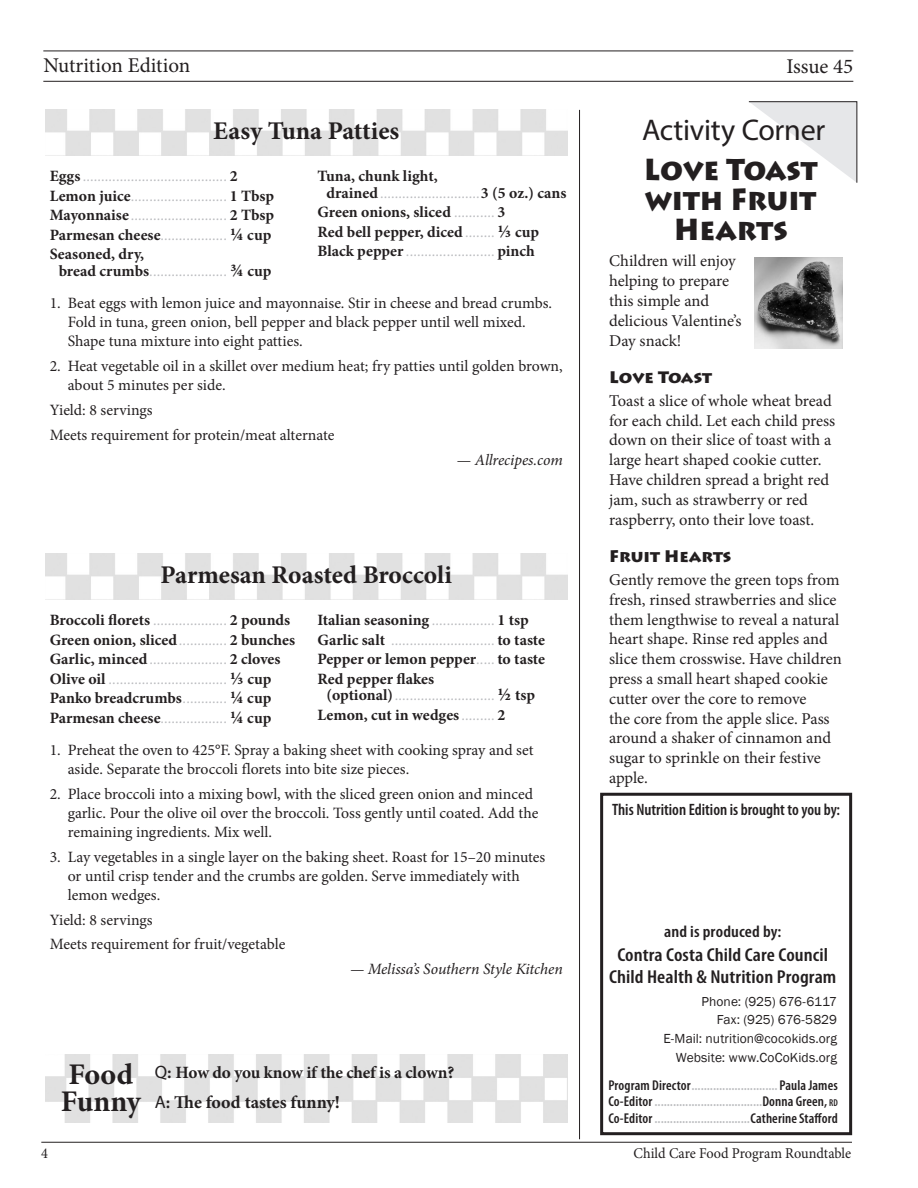
<style>
.page{position:relative;width:918px;height:1188px;background:#fff}
.page>*{position:absolute;margin:0;border:0;box-sizing:border-box;transform-origin:0 0}
.t1{font:900 30px/30px "Lithos Pro";color:#231f20;text-align:center;scale:.93 1}
.t2{font:30px "Myriad Pro";letter-spacing:-.01em;color:#231f20}
.t3{font:700 30px/27px "Minion Pro";color:#231f20}
._1_recip_hed{font:700 25.5px "Minion Pro";letter-spacing:-.005em;color:#231f20}
.t4{font:21px "Minion Pro";color:#231f20}
.t5{font:600 condensed 18.75px "Myriad Pro";letter-spacing:.005em;color:#231f20;scale:1.1 1}
.Food_Funny{font:700 18px "Minion Pro";color:#231f20}
.Food_Funny-2{font:700 17.25px "Minion Pro";letter-spacing:-.01em;color:#231f20}
.body{font:16.5px/19.8px "Minion Pro";color:#231f20}
.bullets{font:600 condensed 16.5px "Myriad Pro";color:#231f20}
.Subhead_Bd_space_ed{font:900 16.5px "Lithos Pro";color:#231f20}
.bullets-2{font:600 condensed 16.5px "Myriad Pro";color:#231f20;scale:1.1 1}
._3_instuctions{font:15.75px/18.9px "Minion Pro";color:#231f20}
._2_recipe_2-col-tigh{font:700 15.75px/16.5px "Minion Pro";color:#231f20}
._2_recipe_2-col-tigh-2{font:italic 15.75px "Minion Pro";color:#bcbdc0}
._3_instuctions-2{font:italic 15.75px "Minion Pro";letter-spacing:-.01em;color:#231f20}
.t6{font:15px "Minion Pro";color:#231f20;scale:.95 1}
.t7{font:600 condensed 14.25px "Myriad Pro";letter-spacing:.01em;color:#bcbdc0}
.t8{font:13.5px "Franklin Gothic";letter-spacing:.005em;color:#231f20}
.t9{font:13.35px "Franklin Gothic";color:#231f20}
.s1{font-weight:700;font-style:normal;color:#231f20}
.s2{font-weight:700;font-style:normal;font-size:18px;color:#231f20}
.s3{font-weight:400;font-style:italic;color:#bcbdc0}
.s4{font-size:18px}
.s5{font-style:normal}
.s6{font-family:"Myriad Pro";font-weight:400;font-size:18px}
.s7{font-family:"Myriad Pro";font-weight:400}
.s8{color:#231f20}
.s9{font-size:10.05px;color:#231f20}
</style>
<div class="page">
<hr style="left:41px;top:1142px;width:811px;height:1px;background:#231f20">
<hr style="left:43px;top:51px;width:810px;height:1px;background:#231f20">
<hr style="left:43px;top:81px;width:810px;height:1px;background:#231f20">
<svg style="left:748px;top:101px;width:110px;height:82px"></svg>
<img style="left:45px;top:1055px;width:522px;height:67px">
<hr style="left:579px;top:110px;width:1px;height:1029px;background:#231f20">
<img style="left:45px;top:110px;width:522px;height:45px">
<img style="left:45px;top:554px;width:522px;height:45px">
<img style="left:755px;top:257px;width:87px;height:91px">
<div style="left:600px;top:793px;width:252px;height:342px;border:3px solid #231f20"></div>
<h3 class="t4" style="left:43px;top:51px;width:148px">Nutrition Edition</h3>
<p class="_1_recip_hed" style="left:213px;top:113px;width:188px">Easy Tuna Patties</p>
<p class="_2_recipe_2-col-tigh-2" style="left:50px;top:166px;width:189px"><span class="s1">Eggs</span> ....................................... <span class="s1">2</span></p>
<p class="_2_recipe_2-col-tigh-2" style="left:50px;top:185px;width:226px"><span class="s1">Lemon juice</span>.......................... <span class="s1">1 Tbsp</span></p>
<p class="_2_recipe_2-col-tigh-2" style="left:50px;top:205px;width:226px"><span class="s1">Mayonnaise</span> .......................... <span class="s1">2 Tbsp</span></p>
<p class="_2_recipe_2-col-tigh-2" style="left:50px;top:224px;width:223px"><span class="s1">Parmesan cheese</span>..................<span class="s2">¼</span> <span class="s1">cup</span></p>
<p class="_2_recipe_2-col-tigh" style="left:59px;top:246px;width:214px;text-indent:-9px">Seasoned, dry,<br>bread crumbs<span class="s3">.....................</span><span class="s4">¾</span> cup</p>
<p class="_3_instuctions" style="left:68px;top:294px;width:486px;text-indent:-18px">1. Beat eggs with lemon juice and mayonnaise. Stir in cheese and bread crumbs.<br>Fold in tuna, green onion, bell pepper and black pepper until well mixed.<br>Shape tuna mixture into eight patties.</p>
<p class="_3_instuctions" style="left:68px;top:357px;width:496px;text-indent:-18px">2. Heat vegetable oil in a skillet over medium heat; fry patties until golden brown, about 5 minutes per side.</p>
<p class="_3_instuctions" style="left:50px;top:400px;width:104px">Yield: 8 servings</p>
<p class="_3_instuctions" style="left:50px;top:425px;width:286px">Meets requirement for protein/meat alternate</p>
<p class="_3_instuctions-2" style="left:457px;top:449px;width:107px"><span class="s5">—</span> Allrecipes.com</p>
<p class="_2_recipe_2-col-tigh" style="left:326px;top:168px;width:241px;text-indent:-9px">Tuna, chunk light,<br>drained <span class="s3">...........................</span>3 (5 oz.) cans</p>
<p class="_2_recipe_2-col-tigh" style="left:317px;top:204px;width:189px">Green onions, sliced <span class="s3">...........</span> 3</p>
<p class="_2_recipe_2-col-tigh" style="left:317px;top:223px;width:223px">Red bell pepper, diced <span class="s3">........</span><span class="s4">1/3</span> cup</p>
<p class="_2_recipe_2-col-tigh-2" style="left:317px;top:241px;width:219px"><span class="s1">Black pepper</span> ........................ <span class="s1">pinch</span></p>
<p class="_1_recip_hed" style="left:161px;top:557px;width:293px">Parmesan Roasted Broccoli</p>
<p class="_2_recipe_2-col-tigh" style="left:50px;top:612px;width:242px">Broccoli florets <span class="s3">....................</span> 2 pounds</p>
<p class="_2_recipe_2-col-tigh" style="left:50px;top:632px;width:247px">Green onion, sliced<span class="s3">.............</span> 2 bunches</p>
<p class="_2_recipe_2-col-tigh-2" style="left:50px;top:649px;width:232px"><span class="s1">Garlic, minced</span> ..................... <span class="s1">2 cloves</span></p>
<p class="_2_recipe_2-col-tigh-2" style="left:50px;top:668px;width:223px"><span class="s1">Olive oil</span> ................................<span class="s2">1/3</span> <span class="s1">cup</span></p>
<p class="_2_recipe_2-col-tigh" style="left:50px;top:690px;width:223px">Panko breadcrumbs<span class="s3">............</span><span class="s4">¼</span> cup</p>
<p class="_2_recipe_2-col-tigh-2" style="left:50px;top:707px;width:223px"><span class="s1">Parmesan cheese</span>..................<span class="s2">¼</span> <span class="s1">cup</span></p>
<p class="_3_instuctions" style="left:68px;top:741px;width:467px;text-indent:-18px">1. Preheat the oven to 425°F. Spray a baking sheet with cooking spray and set aside. Separate the broccoli florets into bite size pieces.</p>
<p class="_3_instuctions" style="left:68px;top:785px;width:472px;text-indent:-18px">2. Place broccoli into a mixing bowl, with the sliced green onion and minced garlic. Pour the olive oil over the broccoli. Toss gently until coated. Add the remaining ingredients. Mix well.</p>
<p class="_3_instuctions" style="left:68px;top:847px;width:479px;text-indent:-18px">3. Lay vegetables in a single layer on the baking sheet. Roast for 15–20 minutes or until crisp tender and the crumbs are golden. Serve immediately with lemon wedges.</p>
<p class="_3_instuctions" style="left:50px;top:910px;width:104px">Yield: 8 servings</p>
<p class="_3_instuctions" style="left:50px;top:935px;width:237px">Meets requirement for fruit/vegetable</p>
<p class="_3_instuctions-2" style="left:350px;top:959px;width:214px">— Melissa’s Southern Style Kitchen</p>
<p class="_2_recipe_2-col-tigh" style="left:317px;top:612px;width:213px">Italian seasoning <span class="s3">.................</span> 1 tsp</p>
<p class="_2_recipe_2-col-tigh-2" style="left:317px;top:629px;width:229px"><span class="s1">Garlic salt</span> ............................<span class="s1">to taste</span></p>
<p class="_2_recipe_2-col-tigh" style="left:317px;top:651px;width:229px">Pepper or lemon pepper<span class="s3">.....</span>to taste</p>
<p class="_2_recipe_2-col-tigh" style="left:326px;top:671px;width:210px;text-indent:-9px">Red pepper flakes (optional)<span class="s3">...........................</span><span class="s4">½</span> tsp</p>
<p class="_2_recipe_2-col-tigh" style="left:317px;top:707px;width:189px">Lemon, cut in wedges <span class="s3">.........</span> 2</p>
<p class="t3" style="left:61px;top:1061px;width:82px">Food<br>Funny</p>
<p class="Food_Funny-2" style="left:155px;top:1061px;width:301px"><span class="s6">Q</span><span class="s4">:</span> How do you know if the chef is a clown?</p>
<p class="Food_Funny" style="left:155px;top:1090px;width:187px"><span class="s7">A</span>: The food tastes funny!</p>
<h3 class="t4" style="left:786px;top:52px;width:68px">Issue 45</h3>
<p class="t2" style="left:642px;top:111px;width:185px">Activity Corner</p>
<p class="t1" style="left:644px;top:155px;width:189px">Love Toast with Fruit<br>Hearts</p>
<p class="body" style="left:609px;top:251px;width:134px">Children will enjoy helping to prepare this simple and delicious Valentine’s<br>Day snack!</p>
<p class="Subhead_Bd_space_ed" style="left:609px;top:367px;width:104px">Love Toast</p>
<p class="body" style="left:609px;top:391px;width:227px">Toast a slice of whole wheat bread for each child. Let each child press down on their slice of toast with a large heart shaped cookie cutter.<br>Have children spread a bright red jam, such as strawberry or red raspberry, onto their love toast.</p>
<p class="Subhead_Bd_space_ed" style="left:609px;top:546px;width:124px">Fruit Hearts</p>
<p class="body" style="left:609px;top:570px;width:234px">Gently remove the green tops from fresh, rinsed strawberries and slice them lengthwise to reveal a natural heart shape. Rinse red apples and slice them crosswise. Have children press a small heart shaped cookie cutter over the core to remove<br>the core from the apple slice. Pass around a shaker of cinnamon and sugar to sprinkle on their festive apple.</p>
<p class="bullets" style="left:612px;top:799px;width:230px">This Nutrition Edition is brought to you by:</p>
<p class="bullets-2" style="left:664px;top:921px;width:108px">and is produced by:</p>
<p class="t5" style="left:617px;top:944px;width:193px">Contra Costa Child Care Council</p>
<p class="t5" style="left:609px;top:965px;width:208px">Child Health &amp; Nutrition Program</p>
<p class="t9" style="left:702px;top:993px;width:137px">Phone: (925) 676-6117</p>
<p class="t9" style="left:717px;top:1012px;width:122px">Fax: (925) 676-5829</p>
<p class="t8" style="left:664px;top:1030px;width:175px">E-Mail: nutrition@cocokids.org</p>
<p class="t8" style="left:676px;top:1049px;width:163px">Website: www.CoCoKids.org</p>
<p class="t7" style="left:608px;top:1076px;width:231px"><span class="s8">Program Director</span>............................ <span class="s8">Paula James</span></p>
<p class="t7" style="left:608px;top:1093px;width:231px"><span class="s8">Co-Editor</span> ...................................<span class="s8">Donna Green,</span> <span class="s9">rd</span></p>
<p class="t7" style="left:608px;top:1109px;width:231px"><span class="s8">Co-Editor</span> ...............................<span class="s8">Catherine Stafford</span></p>
<p class="t6" style="left:41px;top:1143px;width:9px">4</p>
<p class="t6" style="left:634px;top:1143px;width:231px">Child Care Food Program Roundtable</p>
</div>
